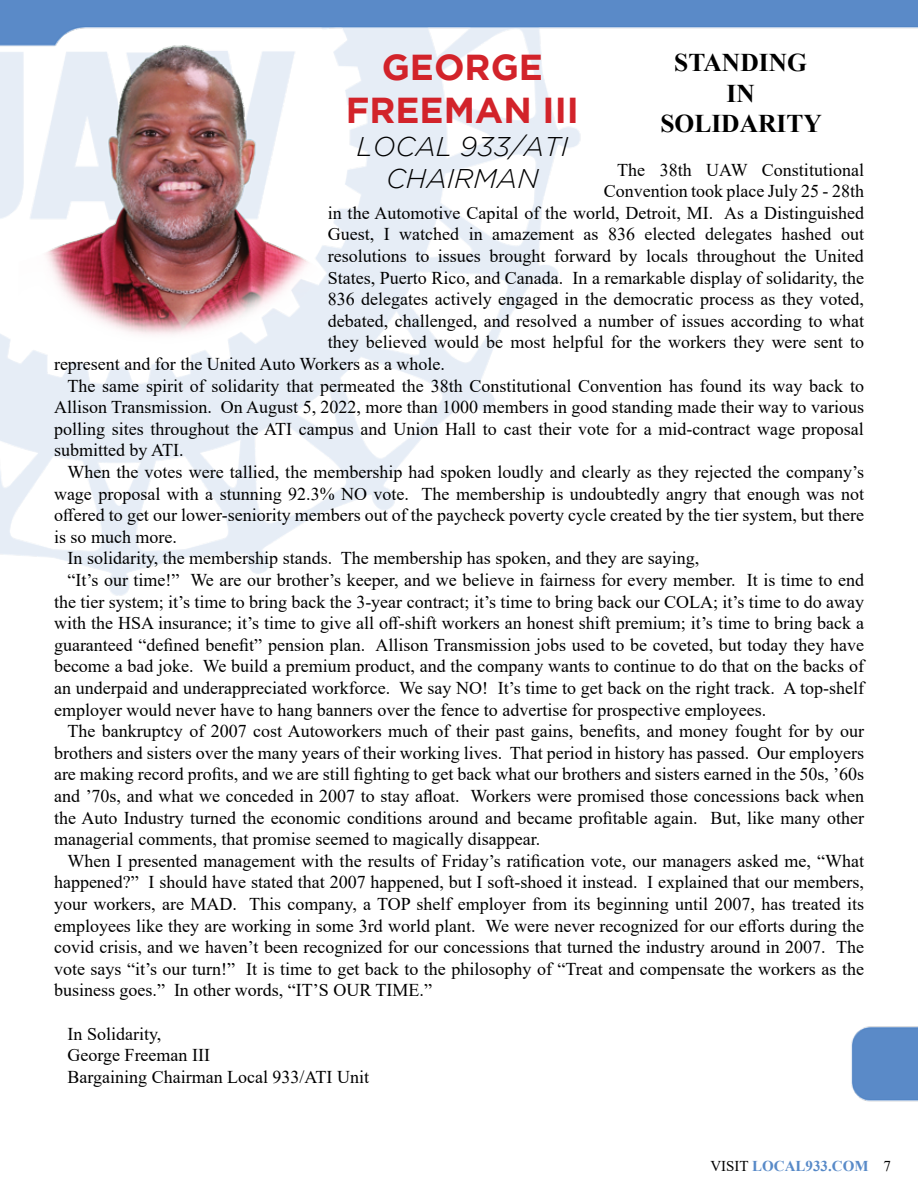
<style>
.page{position:relative;width:918px;height:1188px;background:#fff}
.page>*{position:absolute;margin:0;border:0;box-sizing:border-box;transform-origin:0 0}
.t1{font:700 36px/43.2px "Gotham";color:#d2232a;text-align:center}
.t2{font:italic 300 27px/32.4px "Gotham";color:#000;text-align:center}
.t3{font:700 25.5px/30.6px "Times New Roman";color:#000;text-align:center}
.t4{font:18px/21.6px "Times New Roman";color:#000}
.t5{font:700 15px "Times New Roman";color:#588ac8}
.s1{font-weight:400;color:#000}
</style>
<div class="page">
<img style="left:0;top:0;width:918px;height:1102px">
<h3 class="t3" style="left:660px;top:47px;width:163px">STANDING<br>IN<br>SOLIDARITY</h3>
<p class="t4" style="left:617px;top:158px;width:248px">The 38th UAW Constitutional</p>
<p class="t4" style="left:604px;top:180px;width:262px">Convention took place July 25 - 28th</p>
<p class="t4" style="left:328px;top:201px;width:538px">in the Automotive Capital of the world, Detroit, MI. As a Distinguished</p>
<p class="t4" style="left:328px;top:223px;width:538px">Guest, I watched in amazement as 836 elected delegates hashed out</p>
<p class="t4" style="left:328px;top:245px;width:538px">resolutions to issues brought forward by locals throughout the United</p>
<p class="t4" style="left:328px;top:266px;width:538px">States, Puerto Rico, and Canada. In a remarkable display of solidarity, the</p>
<p class="t4" style="left:328px;top:288px;width:538px">836 delegates actively engaged in the democratic process as they voted,</p>
<p class="t4" style="left:328px;top:309px;width:538px">debated, challenged, and resolved a number of issues according to what</p>
<p class="t4" style="left:328px;top:331px;width:538px">they believed would be most helpful for the workers they were sent to</p>
<p class="t4" style="left:54px;top:353px;width:393px">represent and for the United Auto Workers as a whole.</p>
<p class="t4" style="left:68px;top:374px;width:798px">The same spirit of solidarity that permeated the 38th Constitutional Convention has found its way back to</p>
<p class="t4" style="left:54px;top:396px;width:812px">Allison Transmission. On August 5, 2022, more than 1000 members in good standing made their way to various</p>
<p class="t4" style="left:54px;top:417px;width:811px">polling sites throughout the ATI campus and Union Hall to cast their vote for a mid-contract wage proposal</p>
<p class="t4" style="left:54px;top:439px;width:131px">submitted by ATI.</p>
<p class="t4" style="left:68px;top:461px;width:798px">When the votes were tallied, the membership had spoken loudly and clearly as they rejected the company’s</p>
<p class="t4" style="left:54px;top:482px;width:812px">wage proposal with a stunning 92.3% NO vote. The membership is undoubtedly angry that enough was not</p>
<p class="t4" style="left:54px;top:504px;width:812px">offered to get our lower-seniority members out of the paycheck poverty cycle created by the tier system, but there</p>
<p class="t4" style="left:54px;top:525px;width:124px">is so much more.</p>
<p class="t4" style="left:68px;top:547px;width:633px">In solidarity, the membership stands. The membership has spoken, and they are saying,</p>
<p class="t4" style="left:68px;top:569px;width:798px">“It’s our time!” We are our brother’s keeper, and we believe in fairness for every member. It is time to end</p>
<p class="t4" style="left:54px;top:590px;width:812px">the tier system; it’s time to bring back the 3-year contract; it’s time to bring back our COLA; it’s time to do away</p>
<p class="t4" style="left:54px;top:612px;width:812px">with the HSA insurance; it’s time to give all off-shift workers an honest shift premium; it’s time to bring back a</p>
<p class="t4" style="left:54px;top:633px;width:812px">guaranteed “defined benefit” pension plan. Allison Transmission jobs used to be coveted, but today they have</p>
<p class="t4" style="left:54px;top:655px;width:812px">become a bad joke. We build a premium product, and the company wants to continue to do that on the backs of</p>
<p class="t4" style="left:54px;top:677px;width:812px">an underpaid and underappreciated workforce. We say NO! It’s time to get back on the right track. A top-shelf</p>
<p class="t4" style="left:54px;top:698px;width:714px">employer would never have to hang banners over the fence to advertise for prospective employees.</p>
<p class="t4" style="left:68px;top:720px;width:798px">The bankruptcy of 2007 cost Autoworkers much of their past gains, benefits, and money fought for by our</p>
<p class="t4" style="left:54px;top:741px;width:812px">brothers and sisters over the many years of their working lives. That period in history has passed. Our employers</p>
<p class="t4" style="left:54px;top:763px;width:811px">are making record profits, and we are still fighting to get back what our brothers and sisters earned in the 50s, ’60s</p>
<p class="t4" style="left:54px;top:785px;width:812px">and ’70s, and what we conceded in 2007 to stay afloat. Workers were promised those concessions back when</p>
<p class="t4" style="left:54px;top:806px;width:812px">the Auto Industry turned the economic conditions around and became profitable again. But, like many other</p>
<p class="t4" style="left:54px;top:828px;width:488px">managerial comments, that promise seemed to magically disappear.</p>
<p class="t4" style="left:68px;top:849px;width:798px">When I presented management with the results of Friday’s ratification vote, our managers asked me, “What</p>
<p class="t4" style="left:54px;top:871px;width:811px">happened?” I should have stated that 2007 happened, but I soft-shoed it instead. I explained that our members,</p>
<p class="t4" style="left:54px;top:893px;width:812px">your workers, are MAD. This company, a TOP shelf employer from its beginning until 2007, has treated its</p>
<p class="t4" style="left:54px;top:914px;width:812px">employees like they are working in some 3rd world plant. We were never recognized for our efforts during the</p>
<p class="t4" style="left:54px;top:936px;width:812px">covid crisis, and we haven’t been recognized for our concessions that turned the industry around in 2007. The</p>
<p class="t4" style="left:54px;top:957px;width:812px">vote says “it’s our turn!” It is time to get back to the philosophy of “Treat and compensate the workers as the</p>
<p class="t4" style="left:54px;top:979px;width:380px">business goes.” In other words, “IT’S OUR TIME.”</p>
<p class="t4" style="left:68px;top:1022px;width:303px">In Solidarity,<br>George Freeman III<br>Bargaining Chairman Local 933/ATI Unit</p>
<h1 class="t1" style="left:346px;top:45px;width:235px">GEORGE<br>FREEMAN III</h1>
<h2 class="t2" style="left:356px;top:130px;width:213px">LOCAL 933/ATI<br>CHAIRMAN</h2>
<p class="t5" style="left:710px;top:1156px;width:182px"><span class="s1">VISIT</span> LOCAL933.COM <span class="s1">7</span></p>
</div>
